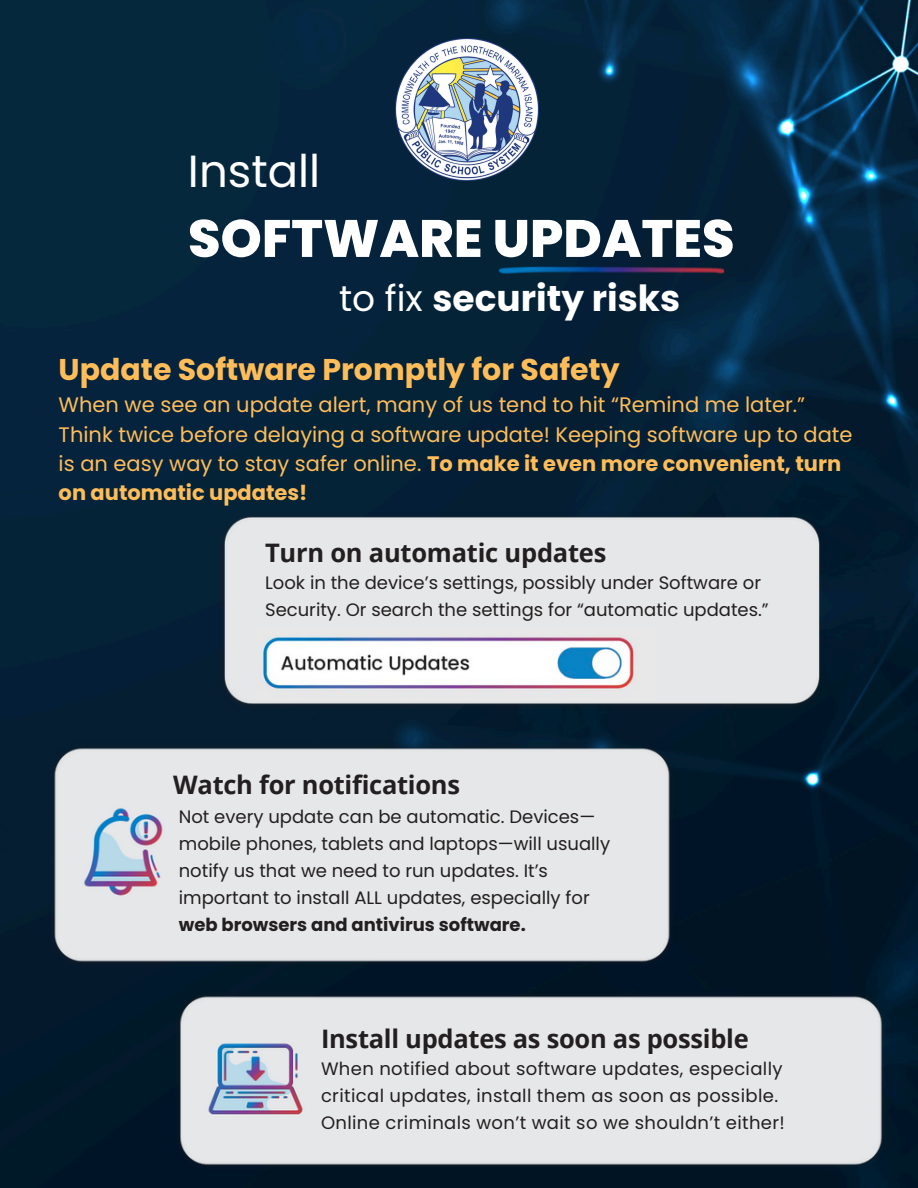
<style>
.page{position:relative;width:918px;height:1188px;background:#fff}
.page>*{position:absolute;margin:0;border:0;box-sizing:border-box;transform-origin:0 0}
.t1{font:800 52.5px "Poppins";color:#fff}
.t2{font:45px "Poppins";color:#fff}
.t3{font:700 36px "Poppins";color:#fff}
.t4{font:700 30px "Poppins";color:#ffbd59}
.t5{font:700 25.5px "Open Sans";letter-spacing:-.01em;color:#231f20}
.t6{font:21px/29.2px "Poppins";color:#ffbd59}
.t7{font:18px/27px "Poppins";color:#231f20}
.t8{font:18px/27px "Poppins";letter-spacing:.02em;color:#231f20}
.s1{font-weight:400}
.s2{font-weight:700}
</style>
<div class="page">
<img style="left:0;top:0;width:918px;height:1188px">
<img style="left:217px;top:512px;width:609px;height:198px">
<div style="left:225px;top:517px;width:595px;height:188px;background:#e6e7e8"></div>
<img style="left:46px;top:741px;width:632px;height:228px">
<img style="left:173px;top:989px;width:717px;height:184px">
<img style="left:499px;top:266px;width:226px;height:8px">
<img style="left:258px;top:629px;width:396px;height:72px">
<img style="left:395px;top:38px;width:143px;height:143px">
<p class="t2" style="left:188px;top:140px;width:134px">Install</p>
<p class="t1" style="left:188px;top:202px;width:548px">SOFTWARE UPDATES</p>
<p class="t3" style="left:339px;top:274px;width:343px"><span class="s1">to fix</span> security risks</p>
<p class="t4" style="left:59px;top:348px;width:563px">Update Software Promptly for Safety</p>
<p class="t6" style="left:59px;top:390px;width:795px">When we see an update alert, many of us tend to hit “Remind me later.” Think twice before delaying a software update! Keeping software up to date is an easy way to stay safer online. <span class="s2">To make it even more convenient, turn on automatic updates!</span></p>
<p class="t5" style="left:265px;top:535px;width:343px">Turn on automatic updates</p>
<p class="t7" style="left:265px;top:569px;width:505px">Look in the device’s settings, possibly under Software or<br>Security. Or search the settings for “automatic updates.”</p>
<p class="t5" style="left:173px;top:766px;width:288px">Watch for notifications</p>
<p class="t7" style="left:179px;top:804px;width:433px">Not every update can be automatic. Devices— mobile phones, tablets and laptops—will usually notify us that we need to run updates. It’s important to install ALL updates, especially for <span class="s2">web browsers and antivirus software.</span></p>
<h3 class="t5" style="left:321px;top:1021px;width:429px">Install updates as soon as possible</h3>
<p class="t8" style="left:321px;top:1055px;width:465px">When notified about software updates, especially critical updates, install them as soon as possible.<br>Online criminals won’t wait so we shouldn’t either!</p>
</div>
